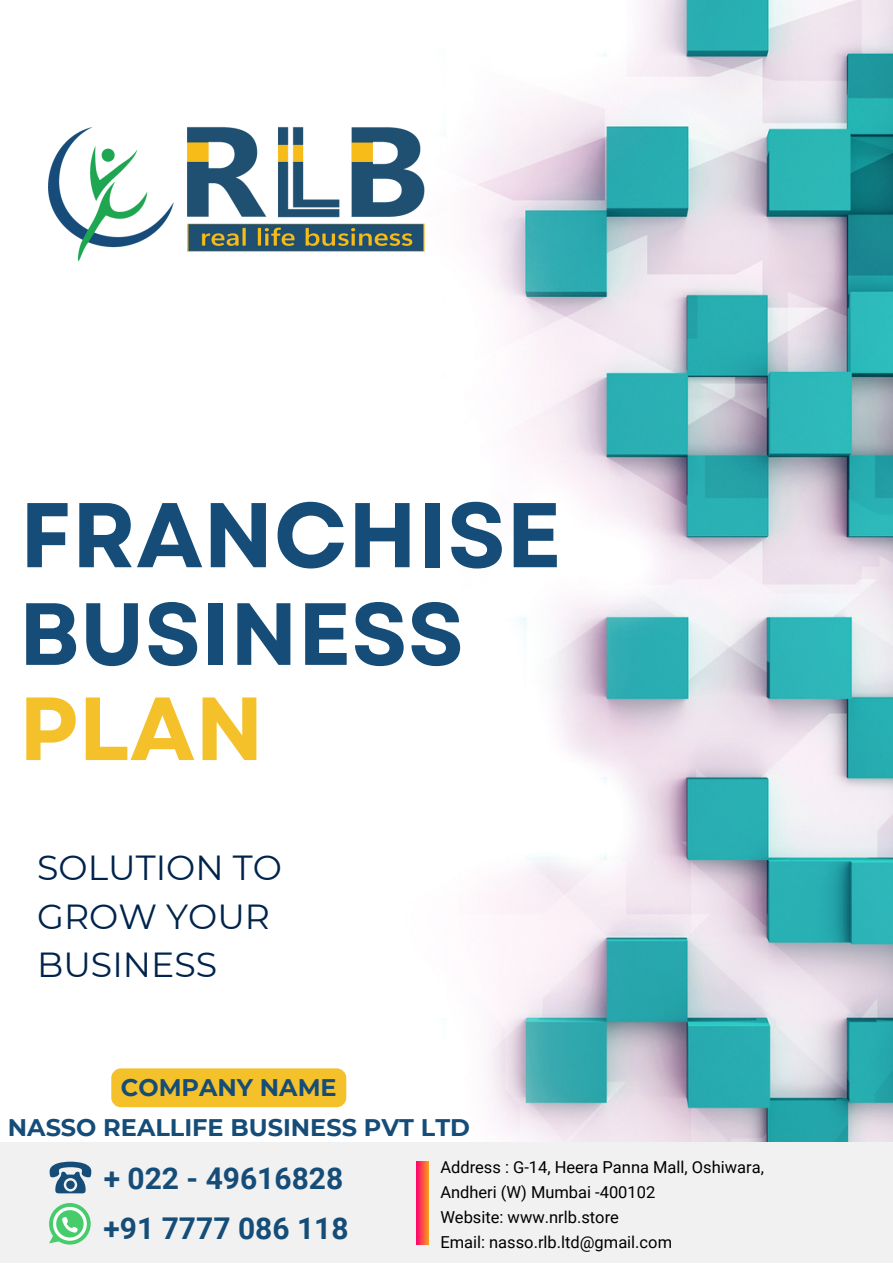
<style>
.page{position:relative;width:893px;height:1264px;background:#fff}
.page>*{position:absolute;margin:0;border:0;box-sizing:border-box;transform-origin:0 0}
.t1{font:700 91.65px "Garet";color:#154d78}
.t2{font:700 89.4px "Garet";color:#f4c12a}
.t3{font:700 88.05px "Garet";color:#154d78}
.t4{font:34.8px/48.3px "Montserrat";color:#00234c}
.t5{font:700 30px "Roboto";color:#154d78}
.t6{font:700 24px "Montserrat";color:#154d78}
.t7{font:16.5px "Roboto";color:#000}
</style>
<div class="page">
<img style="left:111px;top:0;width:781px;height:1142px">
<img style="left:48px;top:109px;width:381px;height:152px">
<div style="left:111px;top:1068px;width:235px;height:39px;background:#f4c12a;border-radius:10px"></div>
<div style="left:0;top:1142px;width:892px;height:120px;background:#f1f1f1"></div>
<svg style="left:416px;top:1161px;width:12px;height:83px"></svg>
<svg style="left:49px;top:1161px;width:43px;height:32px"></svg>
<svg style="left:49px;top:1203px;width:42px;height:41px"></svg>
<p class="t1" style="left:20px;top:469px;width:543px">FRANCHISE</p>
<p class="t3" style="left:19px;top:570px;width:447px">BUSINESS</p>
<p class="t2" style="left:19px;top:664px;width:246px">PLAN</p>
<p class="t4" style="left:37px;top:843px;width:246px">SOLUTION TO<br>GROW YOUR<br>BUSINESS</p>
<p class="t6" style="left:121px;top:1072px;width:217px">COMPANY NAME</p>
<p class="t6" style="left:8px;top:1112px;width:463px">NASSO REALLIFE BUSINESS PVT LTD</p>
<p class="t5" style="left:104px;top:1161px;width:241px">+ 022 - 49616828</p>
<p class="t5" style="left:103px;top:1210px;width:247px">+91 7777 086 118</p>
<p class="t7" style="left:440px;top:1157px;width:325px">Address : G-14, Heera Panna Mall, Oshiwara,</p>
<p class="t7" style="left:440px;top:1207px;width:180px">Website: www.nrlb.store</p>
<p class="t7" style="left:440px;top:1182px;width:216px">Andheri (W) Mumbai -400102</p>
<p class="t7" style="left:440px;top:1232px;width:233px">Email: nasso.rlb.ltd@gmail.com</p>
</div>
